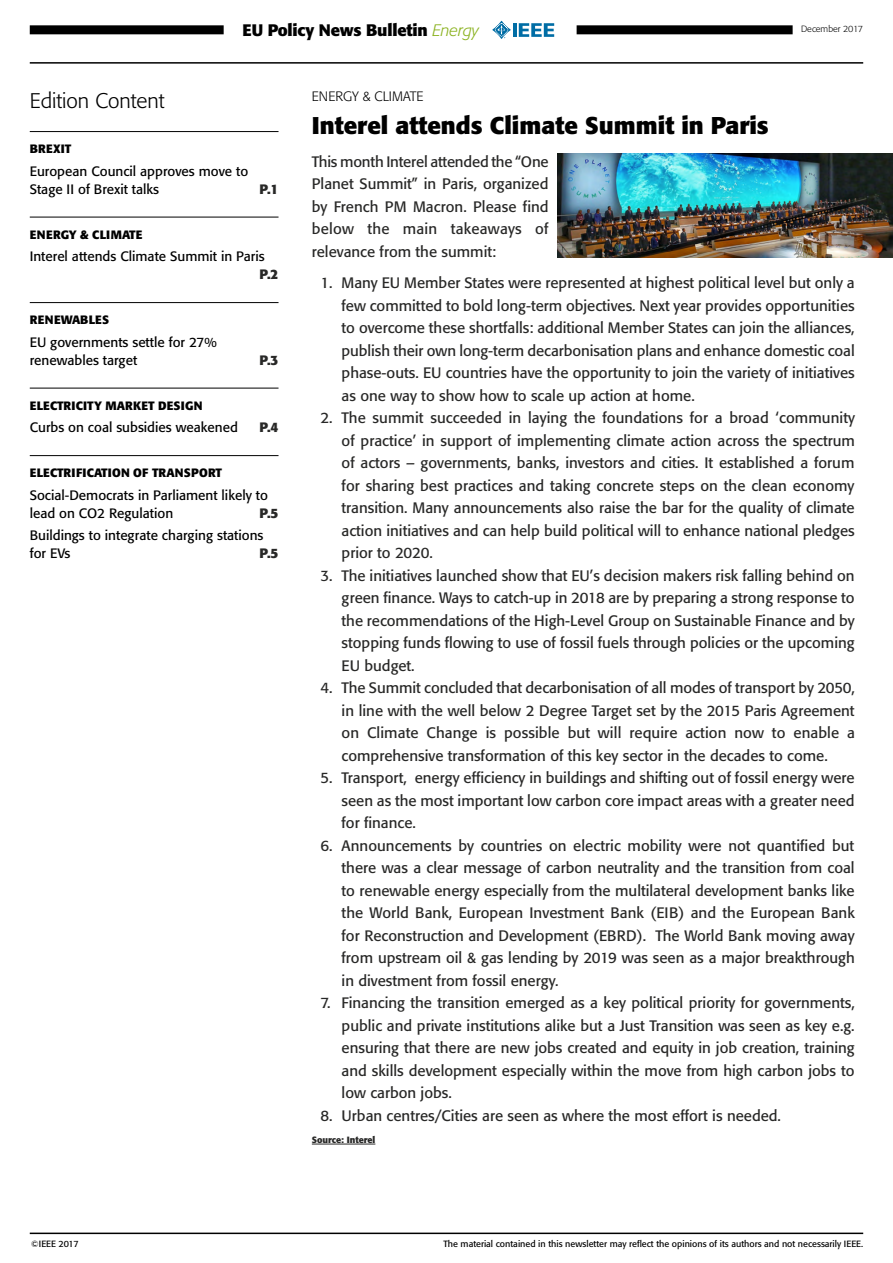
<style>
.page{position:relative;width:893px;height:1263px;background:#fff}
.page>*{position:absolute;margin:0;border:0;box-sizing:border-box;transform-origin:0 0}
.TITRE_ARTICLE{font:700 24px "Formata";color:#000}
.Edition_Content_Titl{font:300 21px "Formata";color:#000}
.t1{font:700 16.5px "Formata";letter-spacing:-.01em;color:#000}
.t2{font:15px/22.5px "Formata";color:#282827;text-align:justify}
.edition_content_titr{font:13.5px/18px "Formata";color:#000}
.edition_content_titr-2{font:700 13.5px "Formata";color:#282827}
.SECTION_categorie{font:300 13.5px "Formata";color:#000}
.editionContentTopic{font:700 12px "Formata";letter-spacing:.02em;color:#000}
.editionContentTopic-2{font:700 12px "Formata";color:#000}
.t3{font:9px "Formata";color:#000}
.source_article{font:700 9px "Formata";color:#282827}
.t4{font:300 9px "Formata";color:#000}
.s1{font-weight:300;font-style:italic;color:#8bb220}
.s2{font-weight:700;color:#282827}
</style>
<div class="page">
<div style="left:30px;top:25px;width:194px;height:9px;background:#000"></div>
<div style="left:577px;top:25px;width:216px;height:9px;background:#000"></div>
<hr style="left:513px;top:23px;width:4px;height:14px;background:#006da5">
<svg style="left:519px;top:23px;width:35px;height:14px"></svg>
<svg style="left:492px;top:21px;width:19px;height:18px"></svg>
<hr style="left:30px;top:131px;width:249px;height:1px;background:#000">
<hr style="left:30px;top:217px;width:249px;height:1px;background:#000">
<hr style="left:30px;top:302px;width:249px;height:1px;background:#000">
<hr style="left:30px;top:388px;width:249px;height:1px;background:#000">
<hr style="left:30px;top:455px;width:249px;height:1px;background:#000">
<hr style="left:30px;top:62px;width:833px;height:2px;background:#000">
<hr style="left:30px;top:1232px;width:833px;height:2px;background:#000">
<hr style="left:312px;top:1144px;width:63px;height:1px;background:#282827">
<img style="left:557px;top:153px;width:336px;height:104px">
<p class="t1" style="left:242px;top:20px;width:238px">EU Policy News Bulletin <span class="s1">Energy</span></p>
<p class="t4" style="left:801px;top:24px;width:64px">December 2017</p>
<p class="Edition_Content_Titl" style="left:30px;top:88px;width:136px">Edition Content</p>
<p class="editionContentTopic" style="left:30px;top:141px;width:43px">BREXIT</p>
<p class="edition_content_titr" style="left:30px;top:162px;width:220px">European Council approves move to<br>Stage II of Brexit talks</p>
<p class="edition_content_titr-2" style="left:259px;top:180px;width:21px">P.1</p>
<p class="editionContentTopic-2" style="left:30px;top:227px;width:114px">ENERGY &amp; CLIMATE</p>
<p class="edition_content_titr" style="left:259px;top:247px;width:21px;text-indent:-230px">Interel attends Climate Summit in Paris<br><span class="s2">P.2</span></p>
<p class="editionContentTopic-2" style="left:30px;top:312px;width:81px">RENEWABLES</p>
<p class="edition_content_titr" style="left:30px;top:333px;width:189px">EU governments settle for 27% renewables target</p>
<p class="edition_content_titr-2" style="left:259px;top:351px;width:21px">P.3</p>
<p class="editionContentTopic" style="left:30px;top:398px;width:174px">ELECTRICITY MARKET DESIGN</p>
<p class="edition_content_titr" style="left:30px;top:418px;width:210px">Curbs on coal subsidies weakened</p>
<p class="edition_content_titr-2" style="left:259px;top:419px;width:21px">P.4</p>
<p class="editionContentTopic" style="left:30px;top:465px;width:194px">ELECTRIFICATION OF TRANSPORT</p>
<p class="edition_content_titr" style="left:30px;top:486px;width:240px">Social-Democrats in Parliament likely to lead on CO2 Regulation</p>
<p class="edition_content_titr-2" style="left:259px;top:504px;width:21px">P.5</p>
<p class="edition_content_titr" style="left:30px;top:526px;width:235px">Buildings to integrate charging stations for EVs</p>
<p class="edition_content_titr-2" style="left:259px;top:545px;width:21px">P.5</p>
<p class="SECTION_categorie" style="left:312px;top:88px;width:113px">ENERGY &amp; CLIMATE</p>
<p class="TITRE_ARTICLE" style="left:312px;top:110px;width:459px">Interel attends Climate Summit in Paris</p>
<p class="t2" style="left:312px;top:150px;width:238px">This month Interel attended the “One Planet Summit” in Paris, organized by French PM Macron. Please find below the main takeaways of relevance from the summit:</p>
<p class="t2" style="left:342px;top:271px;width:515px;text-indent:-21px">1. Many EU Member States were represented at highest political level but only a few committed to bold long-term objectives. Next year provides opportunities to overcome these shortfalls: additional Member States can join the alliances, publish their own long-term decarbonisation plans and enhance domestic coal phase-outs. EU countries have the opportunity to join the variety of initiatives as one way to show how to scale up action at home.</p>
<p class="t2" style="left:342px;top:406px;width:515px;text-indent:-21px">2. The summit succeeded in laying the foundations for a broad ‘community of practice’ in support of implementing climate action across the spectrum of actors – governments, banks, investors and cities. It established a forum for sharing best practices and taking concrete steps on the clean economy transition. Many announcements also raise the bar for the quality of climate action initiatives and can help build political will to enhance national pledges prior to 2020.</p>
<p class="t2" style="left:342px;top:564px;width:515px;text-indent:-21px">3. The initiatives launched show that EU’s decision makers risk falling behind on green finance. Ways to catch-up in 2018 are by preparing a strong response to the recommendations of the High-Level Group on Sustainable Finance and by stopping funds flowing to use of fossil fuels through policies or the upcoming EU budget.</p>
<p class="t2" style="left:342px;top:676px;width:515px;text-indent:-21px">4. The Summit concluded that decarbonisation of all modes of transport by 2050, in line with the well below 2 Degree Target set by the 2015 Paris Agreement on Climate Change is possible but will require action now to enable a comprehensive transformation of this key sector in the decades to come.</p>
<p class="t2" style="left:342px;top:766px;width:515px;text-indent:-21px">5. Transport, energy efficiency in buildings and shifting out of fossil energy were seen as the most important low carbon core impact areas with a greater need for finance.</p>
<p class="t2" style="left:342px;top:834px;width:515px;text-indent:-21px">6. Announcements by countries on electric mobility were not quantified but there was a clear message of carbon neutrality and the transition from coal to renewable energy especially from the multilateral development banks like the World Bank, European Investment Bank (EIB) and the European Bank for Reconstruction and Development (EBRD). The World Bank moving away from upstream oil &amp; gas lending by 2019 was seen as a major breakthrough in divestment from fossil energy.</p>
<p class="t2" style="left:342px;top:991px;width:515px;text-indent:-21px">7. Financing the transition emerged as a key political priority for governments, public and private institutions alike but a Just Transition was seen as key e.g. ensuring that there are new jobs created and equity in job creation, training and skills development especially within the move from high carbon jobs to low carbon jobs.</p>
<p class="t2" style="left:320px;top:1104px;width:462px">8. Urban centres/Cities are seen as where the most effort is needed.</p>
<p class="source_article" style="left:312px;top:1134px;width:65px">Source: Interel</p>
<p class="t3" style="left:31px;top:1238px;width:49px">©IEEE 2017</p>
<p class="t3" style="left:443px;top:1238px;width:421px">The material contained in this newsletter may reflect the opinions of its authors and not necessarily IEEE.</p>
</div>
